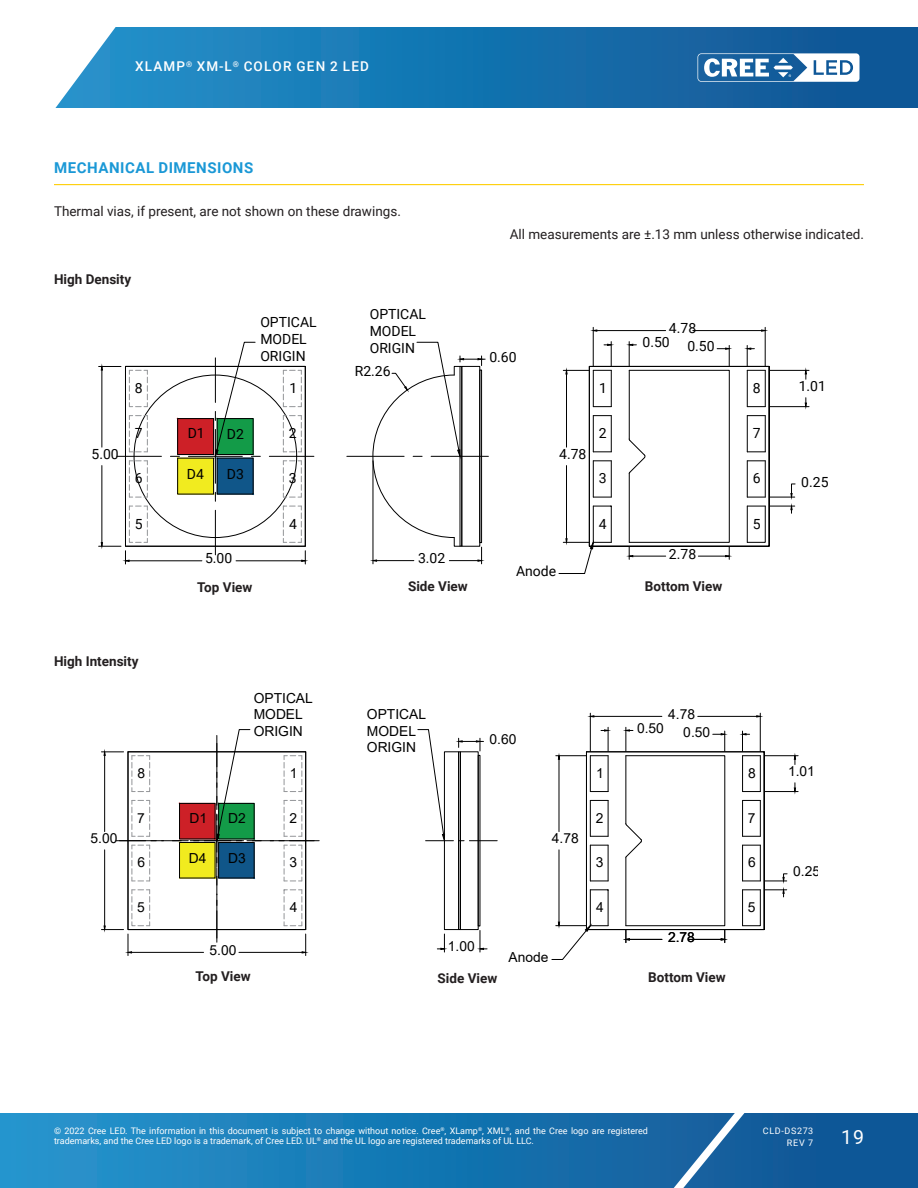
<style>
.page{position:relative;width:918px;height:1188px;background:#fff}
.page>*{position:absolute;margin:0;border:0;box-sizing:border-box;transform-origin:0 0}
.t1{font:19.5px "Roboto";color:#fff}
.Section_heading_with{font:700 15px "Roboto";letter-spacing:.035em;color:#1a98d6}
.t2{font:13.95px/16.8px "Roboto";color:#000}
.t3{font:13.8px/16.6px "Arial";color:#000}
.Text_justify{font:13.5px "Roboto";color:#231f20}
.drawing_caption{font:700 13.5px "Roboto";color:#231f20}
.Section_subheading{font:700 13.5px "Roboto";color:#231f20}
.t4{font:500 13.5px "Roboto";letter-spacing:.085em;color:#fff}
.t5{font:9px/10.8px "Roboto";color:#fff}
.t6{font:9px/12px "Roboto";letter-spacing:.085em;color:#fff;text-align:right}
</style>
<div class="page">
<svg style="left:0;top:1113px;width:918px;height:75px;background:#1876b2"></svg>
<svg style="left:644px;top:1113px;width:117px;height:75px;background:#296da6"></svg>
<svg style="left:55px;top:27px;width:863px;height:81px;background:#2078b2"></svg>
<svg style="left:698px;top:53px;width:162px;height:29px"></svg>
<hr style="left:54px;top:184px;width:810px;height:1px;background:#fece08">
<hr style="left:593px;top:327px;width:1px;height:39px;background:#000">
<hr style="left:765px;top:327px;width:1px;height:39px;background:#000">
<hr style="left:597px;top:330px;width:69px;height:1px;background:#000">
<hr style="left:693px;top:330px;width:69px;height:1px;background:#000">
<svg style="left:592px;top:329px;width:6px;height:3px"></svg>
<svg style="left:761px;top:329px;width:5px;height:3px"></svg>
<hr style="left:770px;top:370px;width:39px;height:1px;background:#000">
<hr style="left:770px;top:406px;width:39px;height:1px;background:#000">
<svg style="left:804px;top:370px;width:3px;height:9px"></svg>
<svg style="left:804px;top:398px;width:3px;height:9px"></svg>
<svg style="left:558px;top:342px;width:238px;height:232px"></svg>
<hr style="left:431px;top:456px;width:57px;height:1px;background:#000">
<hr style="left:347px;top:456px;width:57px;height:1px;background:#000">
<hr style="left:269px;top:456px;width:45px;height:1px;background:#000">
<svg style="left:99px;top:342px;width:207px;height:222px"></svg>
<hr style="left:215px;top:510px;width:1px;height:45px;background:#000">
<svg style="left:372px;top:342px;width:113px;height:222px"></svg>
<div style="left:460px;top:751px;width:19px;height:179px;border:1px solid #000"></div>
<div style="left:458px;top:751px;width:3px;height:179px;border:1px solid #000"></div>
<div style="left:444px;top:751px;width:15px;height:179px;border:1px solid #000"></div>
<hr style="left:590px;top:713px;width:1px;height:38px;background:#000">
<hr style="left:760px;top:713px;width:1px;height:38px;background:#000">
<hr style="left:594px;top:716px;width:68px;height:1px;background:#000">
<hr style="left:698px;top:716px;width:59px;height:1px;background:#000">
<svg style="left:590px;top:715px;width:5px;height:3px"></svg>
<svg style="left:756px;top:715px;width:5px;height:3px"></svg>
<svg style="left:437px;top:934px;width:8px;height:18px"></svg>
<svg style="left:479px;top:930px;width:8px;height:22px"></svg>
<hr style="left:765px;top:755px;width:33px;height:1px;background:#000">
<hr style="left:765px;top:791px;width:33px;height:1px;background:#000">
<svg style="left:794px;top:755px;width:2px;height:10px"></svg>
<svg style="left:794px;top:783px;width:2px;height:8px"></svg>
<svg style="left:551px;top:727px;width:237px;height:233px"></svg>
<svg style="left:101px;top:729px;width:218px;height:227px"></svg>
<hr style="left:216px;top:911px;width:1px;height:31px;background:#000">
<svg style="left:417px;top:729px;width:80px;height:112px"></svg>
<h3 class="t4" style="left:135px;top:57px;width:235px">XLAMP<sup>®</sup> XM-L<sup>®</sup> COLOR GEN 2 LED</h3>
<p class="Section_heading_with" style="left:54px;top:157px;width:201px">MECHANICAL DIMENSIONS</p>
<p class="Text_justify" style="left:54px;top:202px;width:348px">Thermal vias, if present, are not shown on these drawings.</p>
<p class="Section_subheading" style="left:54px;top:269px;width:79px">High Density</p>
<p class="t2" style="left:92px;top:445px;width:29px">5.00</p>
<p class="t2" style="left:135px;top:379px;width:9px">8</p>
<p class="t2" style="left:135px;top:424px;width:9px">7</p>
<p class="t2" style="left:135px;top:470px;width:9px">6</p>
<p class="t2" style="left:135px;top:515px;width:9px">5</p>
<p class="t2" style="left:188px;top:425px;width:19px">D1</p>
<p class="t2" style="left:227px;top:425px;width:19px">D2</p>
<p class="t2" style="left:187px;top:465px;width:19px">D4</p>
<p class="t2" style="left:227px;top:465px;width:19px">D3</p>
<p class="t2" style="left:260px;top:313px;width:58px">OPTICAL<br>MODEL<br>ORIGIN</p>
<p class="t2" style="left:289px;top:379px;width:9px">1</p>
<p class="t2" style="left:289px;top:424px;width:9px">2</p>
<p class="t2" style="left:289px;top:470px;width:9px">3</p>
<p class="t2" style="left:289px;top:515px;width:9px">4</p>
<p class="t2" style="left:370px;top:305px;width:58px">OPTICAL<br>MODEL<br>ORIGIN</p>
<p class="t2" style="left:355px;top:362px;width:37px">R2.26</p>
<p class="t2" style="left:205px;top:550px;width:29px">5.00</p>
<p class="t2" style="left:418px;top:549px;width:29px">3.02</p>
<p class="Text_justify" style="left:510px;top:224px;width:356px">All measurements are ±.13 mm unless otherwise indicated.</p>
<p class="t2" style="left:489px;top:348px;width:29px">0.60</p>
<p class="t2" style="left:559px;top:445px;width:29px">4.78</p>
<p class="t2" style="left:599px;top:379px;width:9px">1</p>
<p class="t2" style="left:599px;top:424px;width:9px">2</p>
<p class="t2" style="left:599px;top:470px;width:9px">3</p>
<p class="t2" style="left:599px;top:515px;width:9px">4</p>
<p class="t2" style="left:516px;top:562px;width:42px">Anode</p>
<p class="t2" style="left:643px;top:321px;width:55px;line-height:14.2px;text-indent:26px">4.78<br>0.50</p>
<p class="t2" style="left:687px;top:337px;width:29px">0.50</p>
<p class="t2" style="left:669px;top:545px;width:29px">2.78</p>
<p class="t2" style="left:753px;top:379px;width:9px">8</p>
<p class="t2" style="left:753px;top:424px;width:9px">7</p>
<p class="t2" style="left:753px;top:470px;width:9px">6</p>
<p class="t2" style="left:753px;top:515px;width:9px">5</p>
<p class="t2" style="left:799px;top:377px;width:29px">1.01</p>
<p class="t2" style="left:801px;top:473px;width:29px">0.25</p>
<p class="Section_subheading" style="left:54px;top:652px;width:86px">High Intensity</p>
<p class="t3" style="left:91px;top:830px;width:28px">5.00</p>
<p class="t3" style="left:137px;top:765px;width:9px">8</p>
<p class="t3" style="left:137px;top:810px;width:9px">7</p>
<p class="t3" style="left:137px;top:854px;width:9px">6</p>
<p class="t3" style="left:137px;top:899px;width:9px">5</p>
<p class="drawing_caption" style="left:197px;top:578px;width:57px">Top View</p>
<p class="drawing_caption" style="left:408px;top:576px;width:61px">Side View</p>
<p class="drawing_caption" style="left:645px;top:577px;width:79px">Bottom View</p>
<p class="t3" style="left:254px;top:689px;width:61px">OPTICAL<br>MODEL<br>ORIGIN</p>
<p class="t3" style="left:190px;top:810px;width:19px">D1</p>
<p class="t3" style="left:228px;top:810px;width:19px">D2</p>
<p class="t3" style="left:189px;top:850px;width:19px">D4</p>
<p class="t3" style="left:228px;top:850px;width:19px">D3</p>
<p class="t3" style="left:290px;top:765px;width:9px">1</p>
<p class="t3" style="left:290px;top:810px;width:9px">2</p>
<p class="t3" style="left:290px;top:854px;width:9px">3</p>
<p class="t3" style="left:290px;top:899px;width:9px">4</p>
<p class="t3" style="left:210px;top:942px;width:28px">5.00</p>
<p class="t3" style="left:367px;top:706px;width:61px">OPTICAL<br>MODEL<br>ORIGIN</p>
<p class="t3" style="left:490px;top:731px;width:28px">0.60</p>
<p class="t3" style="left:552px;top:830px;width:28px">4.78</p>
<p class="t3" style="left:448px;top:938px;width:28px">1.00</p>
<p class="t3" style="left:508px;top:949px;width:41px">Anode</p>
<p class="t3" style="left:596px;top:765px;width:9px">1</p>
<p class="t3" style="left:596px;top:810px;width:9px">2</p>
<p class="t3" style="left:596px;top:854px;width:9px">3</p>
<p class="t3" style="left:596px;top:899px;width:9px">4</p>
<p class="t3" style="left:668px;top:706px;width:28px">4.78</p>
<p class="t3" style="left:637px;top:720px;width:28px">0.50</p>
<p class="t3" style="left:683px;top:724px;width:28px">0.50</p>
<p class="t3" style="left:668px;top:929px;width:28px">2.78</p>
<p class="drawing_caption" style="left:195px;top:967px;width:57px">Top View</p>
<p class="drawing_caption" style="left:438px;top:969px;width:61px">Side View</p>
<p class="drawing_caption" style="left:648px;top:967px;width:79px">Bottom View</p>
<p class="t3" style="left:748px;top:765px;width:9px">8</p>
<p class="t3" style="left:748px;top:810px;width:9px">7</p>
<p class="t3" style="left:748px;top:854px;width:9px">6</p>
<p class="t3" style="left:748px;top:899px;width:9px">5</p>
<p class="t3" style="left:788px;top:763px;width:28px">1.01</p>
<p class="t3" style="left:793px;top:863px;width:28px">0.25</p>
<p class="t5" style="left:54px;top:1125px;width:596px">© 2022 Cree LED. The information in this document is subject to change without notice. Cree<sup>®</sup>, XLamp<sup>®</sup>, XML<sup>®</sup>, and the Cree logo are registered trademarks, and the Cree LED logo is a trademark, of Cree LED. UL<sup>®</sup> and the UL logo are registered trademarks of UL LLC.</p>
<p class="t6" style="left:763px;top:1124px;width:52px">CLD-DS273<br>REV 7</p>
<h1 class="t1" style="left:841px;top:1123px;width:24px">19</h1>
</div>
